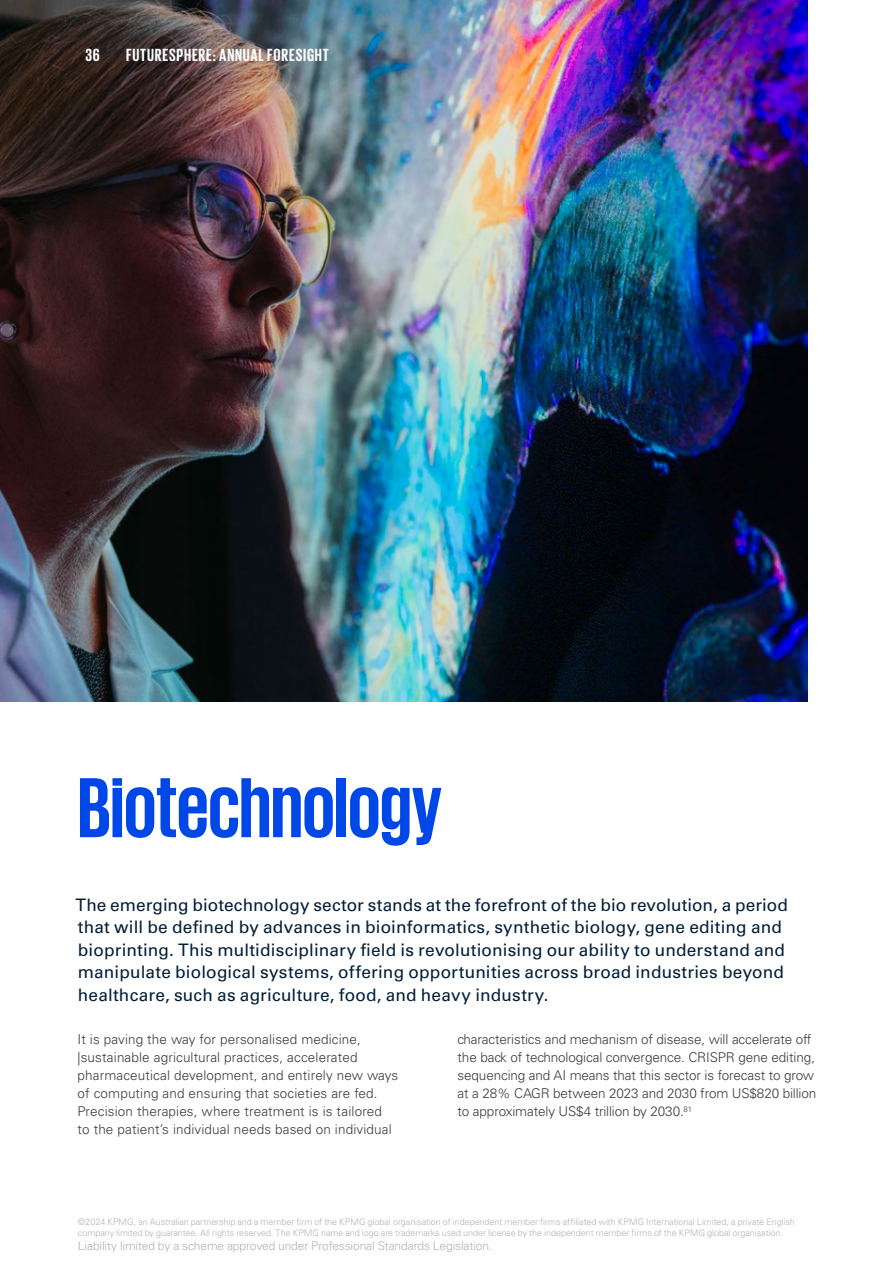
<style>
.page{position:relative;width:893px;height:1263px;background:#fff}
.page>*{position:absolute;margin:0;border:0;box-sizing:border-box;transform-origin:0 0}
.t1{font:700 87px "KPMG";letter-spacing:-.01em;color:#0047e7}
.t2{font:700 18px "KPMG";letter-spacing:.045em;color:#fff}
.t3{font:17.25px/22.5px "Univers LT Std";letter-spacing:.01em;color:#001e3a}
.t4{font:300 13.5px/18px "Univers LT Std";letter-spacing:.01em;color:#3c3c3b}
.t5{font:300 13.5px/18px "Univers LT Std";letter-spacing:-.01em;color:#3c3c3b}
.t6{font:300 12px "Univers LT Std";letter-spacing:-.01em;color:#b3b2b2}
.t7{font:300 9px/10.8px "Univers LT Std";letter-spacing:-.005em;color:#b3b2b2}
</style>
<div class="page">
<img style="left:0;top:0;width:808px;height:702px">
<p class="t2" style="left:86px;top:46px;width:16px">36</p>
<p class="t2" style="left:126px;top:46px;width:204px">FUTURESPHERE: ANNUAL FORESIGHT</p>
<h1 class="t1" style="left:78px;top:764px;width:366px">Biotechnology</h1>
<p class="t3" style="left:76px;top:893px;width:714px">The emerging biotechnology sector stands at the forefront of the bio revolution, a period that will be defined by advances in bioinformatics, synthetic biology, gene editing and bioprinting. This multidisciplinary field is revolutionising our ability to understand and manipulate biological systems, offering opportunities across broad industries beyond healthcare, such as agriculture, food, and heavy industry.</p>
<p class="t4" style="left:78px;top:1030px;width:322px">It is paving the way for personalised medicine, |sustainable agricultural practices, accelerated pharmaceutical development, and entirely new ways of computing and ensuring that societies are fed.<br>Precision therapies, where treatment is is tailored<br>to the patient’s individual needs based on individual</p>
<p class="t5" style="left:458px;top:1030px;width:360px">characteristics and mechanism of disease, will accelerate off the back of technological convergence. CRISPR gene editing, sequencing and AI means that this sector is forecast to grow at a 28% CAGR between 2023 and 2030 from US$820 billion to approximately US$4 trillion by 2030.<sup>81</sup></p>
<p class="t7" style="left:78px;top:1216px;width:718px">©2024 KPMG, an Australian partnership and a member firm of the KPMG global organisation of independent member firms affiliated with KPMG International Limited, a private English company limited by guarantee. All rights reserved. The KPMG name and logo are trademarks used under license by the independent member firms of the KPMG global organisation.</p>
<p class="t6" style="left:78px;top:1239px;width:416px">Liability limited by a scheme approved under Professional Standards Legislation.</p>
</div>
